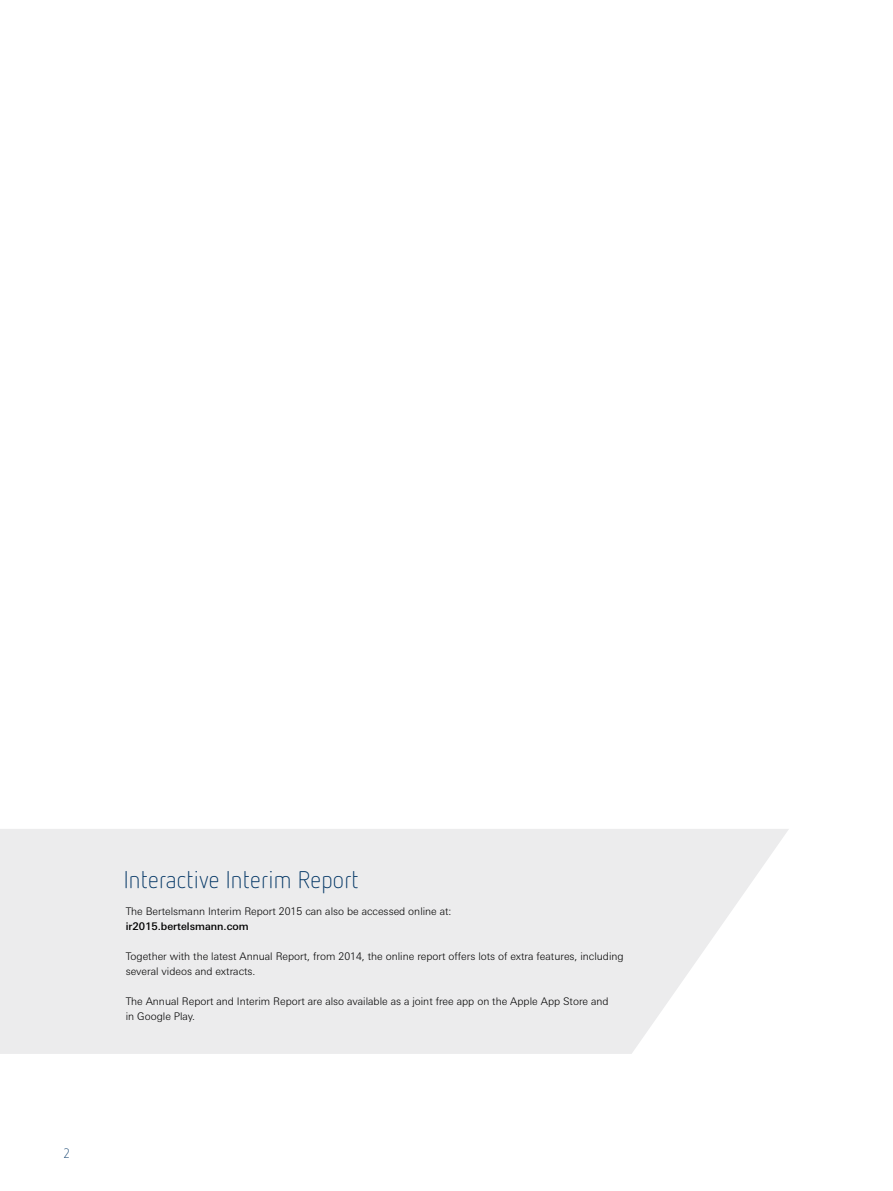
<style>
.page{position:relative;width:893px;height:1191px;background:#fff}
.page>*{position:absolute;margin:0;border:0;box-sizing:border-box;transform-origin:0 0}
.t1{font:300 24px "Netto OT";letter-spacing:.01em;color:#003464}
.t2{font:300 13.5px "Netto OT";color:#003464}
.t3{font:300 10.5px/15px "LT Univers Basic";color:#000}
.t4{font:500 10.5px "LT Univers Basic";color:#000}
</style>
<div class="page">
<svg style="left:0;top:829px;width:789px;height:225px;background:#ededee"></svg>
<p class="t2" style="left:64px;top:1145px;width:8px">2</p>
<h1 class="t1" style="left:124px;top:864px;width:236px">Interactive Interim Report</h1>
<p class="t3" style="left:126px;top:903px;width:327px">The Bertelsmann Interim Report 2015 can also be accessed online at:</p>
<p class="t4" style="left:126px;top:920px;width:124px">ir2015.bertelsmann.com</p>
<p class="t3" style="left:126px;top:948px;width:499px">Together with the latest Annual Report, from 2014, the online report offers lots of extra features, including several videos and extracts.</p>
<p class="t3" style="left:126px;top:993px;width:484px">The Annual Report and Interim Report are also available as a joint free app on the Apple App Store and in Google Play.</p>
</div>
